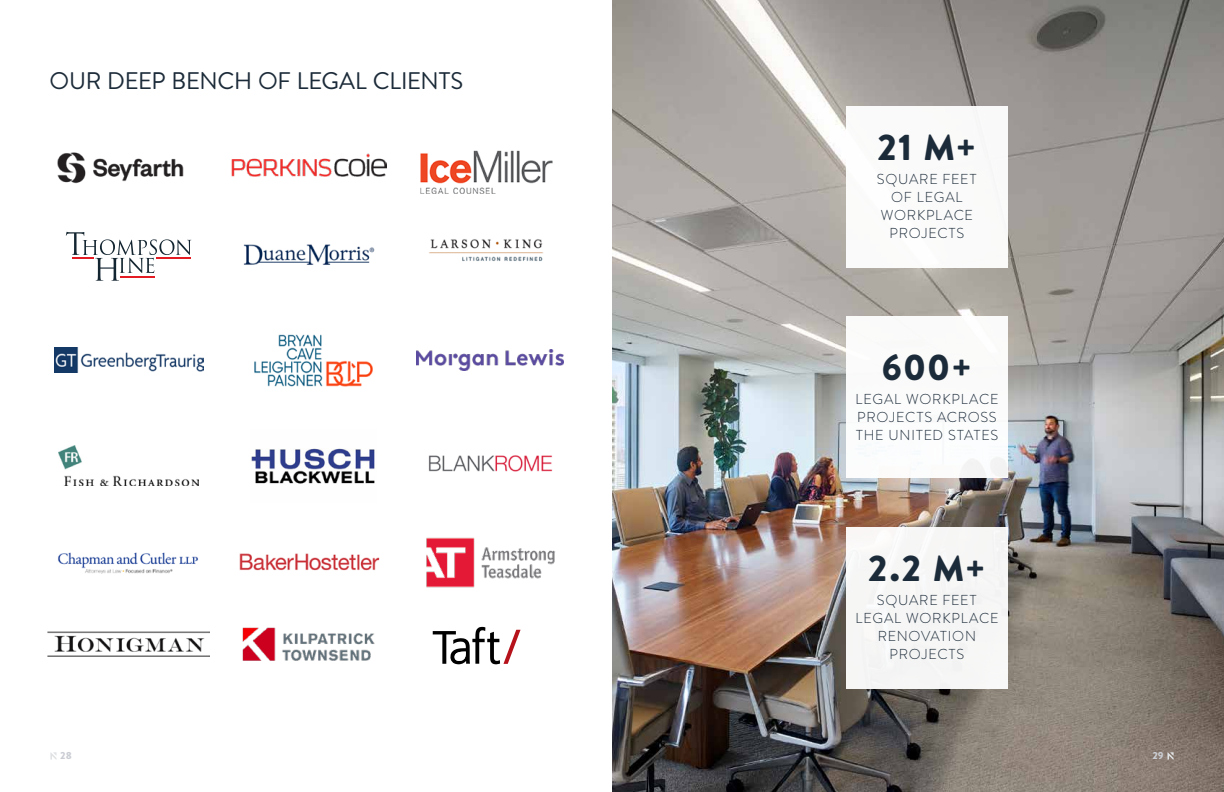
<style>
.page{position:relative;width:1224px;height:792px;background:#fff}
.page>*{position:absolute;margin:0;border:0;box-sizing:border-box;transform-origin:0 0}
.t1{font:900 36px "Brandon Text";color:#1c2b39}
.t2{font:24px "Brandon Text";letter-spacing:-.01em;color:#1c2b39}
.t3{font:300 14.4px/18px "Brandon Text";letter-spacing:.05em;color:#1c2b39;text-align:center}
.t4{font:900 10px "Brandon Text";color:#cacdd3}
</style>
<div class="page">
<img style="left:612px;top:0;width:612px;height:792px">
<svg style="left:66px;top:232px;width:125px;height:49px"></svg>
<hr style="left:120px;top:276px;width:35px;height:1px;background:#e51b24">
<hr style="left:156px;top:258px;width:34px;height:1px;background:#e51b24">
<img style="left:243px;top:244px;width:132px;height:21px">
<svg style="left:433px;top:627px;width:88px;height:37px"></svg>
<img style="left:57px;top:152px;width:127px;height:31px">
<img style="left:231px;top:154px;width:155px;height:23px">
<img style="left:54px;top:348px;width:150px;height:24px">
<img style="left:254px;top:334px;width:119px;height:53px">
<img style="left:416px;top:349px;width:148px;height:22px">
<img style="left:59px;top:446px;width:139px;height:40px">
<img style="left:250px;top:448px;width:125px;height:36px">
<img style="left:428px;top:455px;width:125px;height:17px">
<div style="left:846px;top:106px;width:162px;height:162px;background:#fff"></div>
<div style="left:846px;top:316px;width:162px;height:162px;background:#fff"></div>
<div style="left:846px;top:527px;width:162px;height:162px;background:#f6f6f6"></div>
<img style="left:58px;top:552px;width:140px;height:22px">
<img style="left:239px;top:553px;width:141px;height:18px">
<img style="left:426px;top:537px;width:129px;height:51px">
<img style="left:242px;top:627px;width:133px;height:34px">
<img style="left:47px;top:631px;width:162px;height:26px">
<img style="left:420px;top:150px;width:133px;height:44px">
<img style="left:429px;top:239px;width:114px;height:22px">
<svg style="left:50px;top:752px;width:7px;height:8px"></svg>
<svg style="left:1167px;top:752px;width:7px;height:8px"></svg>
<h2 class="t2" style="left:49px;top:64px;width:415px">OUR DEEP BENCH OF LEGAL CLIENTS</h2>
<h1 class="t1" style="left:877px;top:122px;width:101px">21 M+</h1>
<p class="t3" style="left:877px;top:170px;width:102px">SQUARE FEET<br>OF LEGAL<br>WORKPLACE<br>PROJECTS</p>
<h1 class="t1" style="left:882px;top:342px;width:92px">600+</h1>
<p class="t3" style="left:856px;top:389px;width:144px;text-align:justify">LEGAL WORKPLACE PROJECTS ACROSS THE UNITED STATES</p>
<h1 class="t1" style="left:868px;top:544px;width:120px">2.2 M+</h1>
<p class="t3" style="left:856px;top:591px;width:144px">SQUARE FEET<br>LEGAL WORKPLACE<br>RENOVATION<br>PROJECTS</p>
<p class="t4" style="left:60px;top:749px;width:13px">28</p>
<p class="t4" style="left:1152px;top:749px;width:13px">29</p>
</div>
